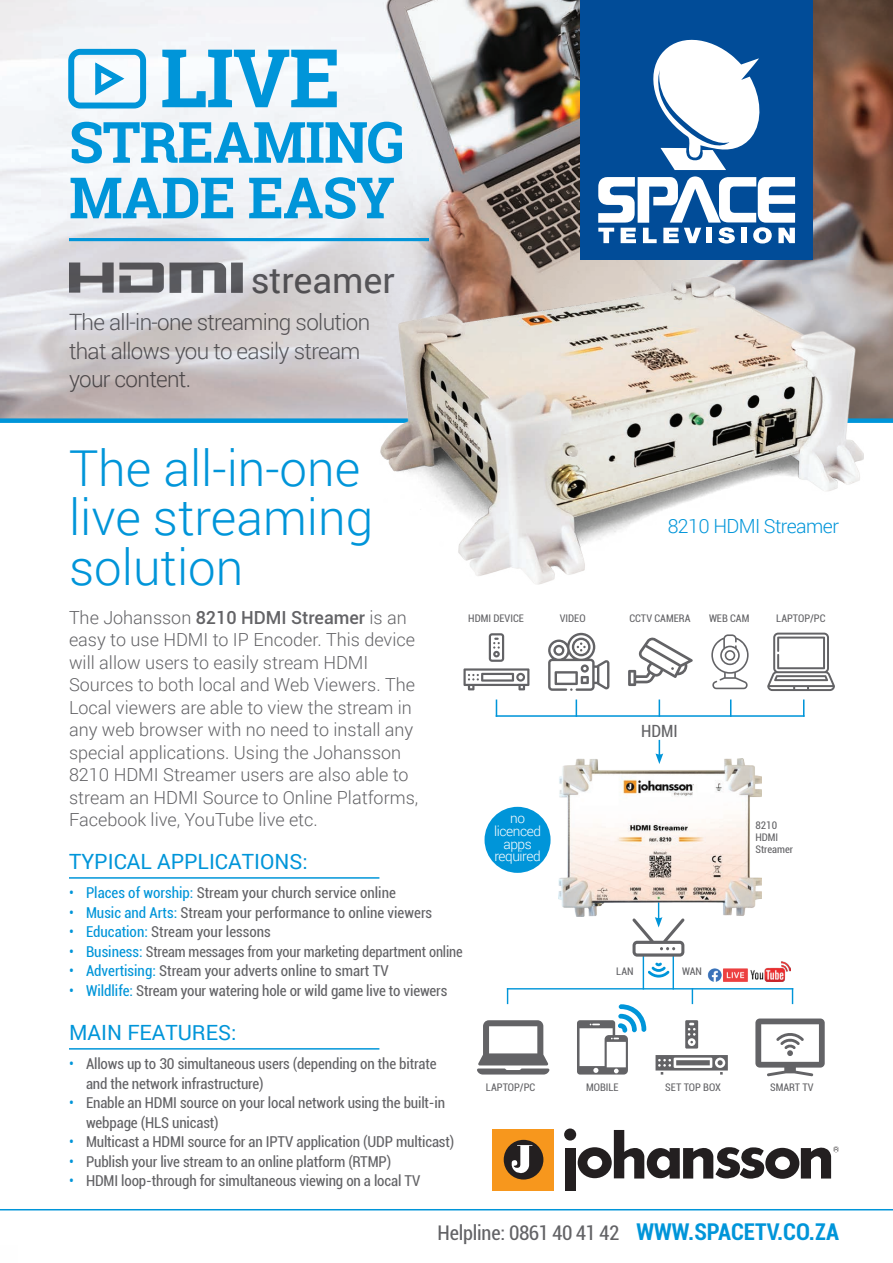
<style>
.page{position:relative;width:893px;height:1263px;background:#fff}
.page>*{position:absolute;margin:0;border:0;box-sizing:border-box;transform-origin:0 0}
.t1{font:700 81px "Roboto Slab";color:#0095d9}
.t2{font:700 57px/55.5px "Roboto Slab";letter-spacing:-.02em;color:#0095d9}
.t3{font:300 49.5px/49.5px "Roboto";color:#0095d9}
.t4{font:36px "Roboto";color:#636366}
.t5{font:300 22.5px/28.5px "Roboto";letter-spacing:-.03em;color:#636366}
.t6{font:21px "Roboto";color:#0095d9}
.t7{font:condensed 20.25px "Roboto";letter-spacing:-.01em;color:#636366}
.t8{font:300 19.5px "Roboto";letter-spacing:-.03em;color:#0095d9}
.t9{font:300 18px/22.5px "Roboto";color:#636366}
.t10{font:condensed 16.8px "Roboto";color:#636366}
.t11{font:condensed 15px/19.5px "Roboto";letter-spacing:-.01em;color:#636366}
.t12{font:condensed 15px "Roboto";letter-spacing:-.01em;color:#636366;scale:.96 1}
.t13{font:300 13.65px/12.6px "Roboto";letter-spacing:-.03em;color:#fff;text-align:center}
.t14{font:condensed 10.5px/12px "Roboto";color:#636366}
.s1{font-weight:500}
.s2{color:#0095d9}
.s3{font-weight:700;font-size:23.1px;color:#0095d9}
</style>
<div class="page">
<img style="left:0;top:0;width:893px;height:418px">
<hr style="left:0;top:1209px;width:893px;height:1px;background:#0095d9">
<div style="left:0;top:418px;width:893px;height:5px;background:#0095d9"></div>
<hr style="left:69px;top:1048px;width:310px;height:1px;background:#0095d9">
<hr style="left:69px;top:877px;width:310px;height:2px;background:#0095d9">
<hr style="left:69px;top:238px;width:360px;height:3px;background:#0095d9">
<div style="left:580px;top:0;width:233px;height:259px;background:#014c98"></div>
<svg style="left:598px;top:176px;width:197px;height:67px"></svg>
<svg style="left:653px;top:39px;width:107px;height:131px"></svg>
<img style="left:379px;top:274px;width:484px;height:311px">
<svg style="left:68px;top:48px;width:79px;height:61px"></svg>
<div style="left:493px;top:1129px;width:61px;height:62px;background:#f7971d"></div>
<div style="left:504px;top:1140px;width:39px;height:39px;background:#231f20;border-radius:50%"></div>
<svg style="left:511px;top:1145px;width:21px;height:29px"></svg>
<div style="left:565px;top:1148px;width:10px;height:42px;background:#231f20"></div>
<div style="left:564px;top:1128px;width:12px;height:12px;background:#231f20;border-radius:50%"></div>
<svg style="left:578px;top:1130px;width:261px;height:49px"></svg>
<svg style="left:69px;top:262px;width:174px;height:31px;background:#8d8d91"></svg>
<div style="left:484px;top:807px;width:67px;height:66px;background:#0095d9;border-radius:50%"></div>
<svg style="left:767px;top:633px;width:68px;height:58px"></svg>
<svg style="left:711px;top:634px;width:38px;height:55px"></svg>
<svg style="left:628px;top:637px;width:65px;height:49px"></svg>
<svg style="left:548px;top:633px;width:61px;height:58px"></svg>
<svg style="left:463px;top:633px;width:66px;height:57px"></svg>
<hr style="left:496px;top:715px;width:308px;height:2px;background:#0095d9">
<svg style="left:496px;top:699px;width:1px;height:18px"></svg>
<svg style="left:576px;top:699px;width:1px;height:18px"></svg>
<svg style="left:659px;top:699px;width:1px;height:18px"></svg>
<svg style="left:655px;top:740px;width:8px;height:19px"></svg>
<svg style="left:730px;top:699px;width:1px;height:18px"></svg>
<svg style="left:803px;top:699px;width:1px;height:18px"></svg>
<svg style="left:755px;top:1018px;width:70px;height:58px"></svg>
<svg style="left:477px;top:1020px;width:72px;height:54px"></svg>
<svg style="left:655px;top:1020px;width:73px;height:54px"></svg>
<svg style="left:577px;top:1004px;width:69px;height:70px"></svg>
<hr style="left:507px;top:988px;width:286px;height:1px;background:#0095d9">
<svg style="left:507px;top:989px;width:1px;height:15px"></svg>
<hr style="left:643px;top:955px;width:1px;height:34px;background:#0095d9">
<hr style="left:673px;top:955px;width:1px;height:34px;background:#0095d9">
<svg style="left:692px;top:989px;width:1px;height:15px"></svg>
<svg style="left:792px;top:989px;width:1px;height:15px"></svg>
<svg style="left:632px;top:916px;width:53px;height:61px"></svg>
<img style="left:559px;top:759px;width:202px;height:157px">
<img style="left:708px;top:968px;width:40px;height:14px">
<img style="left:751px;top:962px;width:40px;height:20px">
<h1 class="t1" style="left:160px;top:22px;width:182px">LIVE</h1>
<h2 class="t2" style="left:69px;top:114px;width:337px">STREAMING<br>MADE EASY</h2>
<h3 class="t4" style="left:250px;top:255px;width:146px">streamer</h3>
<h3 class="t5" style="left:69px;top:307px;width:303px">The all-in-one streaming solution that allows you to easily stream your content.</h3>
<h3 class="t3" style="left:69px;top:442px;width:306px">The all-in-one live streaming solution</h3>
<p class="t9" style="left:69px;top:605px;width:351px">The Johansson <span class="s1">8210 HDMI Streamer</span> is an easy to use HDMI to IP Encoder. This device will allow users to easily stream HDMI Sources to both local and Web Viewers. The Local viewers are able to view the stream in any web browser with no need to install any special applications. Using the Johansson 8210 HDMI Streamer users are also able to stream an HDMI Source to Online Platforms, Facebook live, YouTube live etc.</p>
<p class="t14" style="left:468px;top:612px;width:57px">HDMI DEVICE</p>
<p class="t13" style="left:494px;top:812px;width:48px">no licenced apps required</p>
<h3 class="t6" style="left:69px;top:847px;width:240px">TYPICAL APPLICATIONS:</h3>
<p class="t11" style="left:69px;top:883px;width:328px"><span class="s2">• Places of worship:</span> Stream your church service online</p>
<p class="t11" style="left:69px;top:902px;width:365px"><span class="s2">• Music and Arts:</span> Stream your performance to online viewers</p>
<p class="t11" style="left:69px;top:922px;width:203px"><span class="s2">• Education:</span> Stream your lessons</p>
<p class="t12" style="left:69px;top:941px;width:412px"><span class="s2">• Business:</span> Stream messages from your marketing department online</p>
<p class="t11" style="left:69px;top:961px;width:321px"><span class="s2">• Advertising:</span> Stream your adverts online to smart TV</p>
<p class="t11" style="left:69px;top:980px;width:380px"><span class="s2">• Wildlife:</span> Stream your watering hole or wild game live to viewers</p>
<h3 class="t6" style="left:69px;top:1018px;width:169px">MAIN FEATURES:</h3>
<p class="t11" style="left:86px;top:1053px;width:352px;text-indent:-17px"><span class="s2">•</span> Allows up to 30 simultaneous users (depending on the bitrate and the network infrastructure)</p>
<p class="t11" style="left:86px;top:1092px;width:361px;text-indent:-17px"><span class="s2">•</span> Enable an HDMI source on your local network using the built-in webpage (HLS unicast)</p>
<p class="t11" style="left:69px;top:1131px;width:387px"><span class="s2">•</span> Multicast a HDMI source for an IPTV application (UDP multicast)</p>
<p class="t11" style="left:69px;top:1151px;width:324px"><span class="s2">•</span> Publish your live stream to an online platform (RTMP)</p>
<p class="t11" style="left:69px;top:1170px;width:353px"><span class="s2">•</span> HDMI loop-through for simultaneous viewing on a local TV</p>
<p class="t14" style="left:486px;top:1080px;width:51px">LAPTOP/PC</p>
<p class="t14" style="left:560px;top:612px;width:27px">VIDEO</p>
<h3 class="t8" style="left:668px;top:513px;width:173px">8210 HDMI Streamer</h3>
<p class="t14" style="left:629px;top:612px;width:62px">CCTV CAMERA</p>
<p class="t14" style="left:709px;top:612px;width:42px">WEB CAM</p>
<p class="t14" style="left:776px;top:612px;width:51px">LAPTOP/PC</p>
<p class="t10" style="left:641px;top:719px;width:38px">HDMI</p>
<p class="t14" style="left:755px;top:818px;width:39px">8210<br>HDMI<br>Streamer</p>
<p class="t14" style="left:616px;top:964px;width:19px">LAN</p>
<p class="t14" style="left:682px;top:964px;width:21px">WAN</p>
<p class="t14" style="left:586px;top:1080px;width:34px">MOBILE</p>
<p class="t14" style="left:665px;top:1080px;width:57px">SET TOP BOX</p>
<p class="t14" style="left:770px;top:1080px;width:45px">SMART TV</p>
<h3 class="t7" style="left:437px;top:1219px;width:403px">Helpline: 0861 40 41 42 <span class="s3">WWW.SPACETV.CO.ZA</span></h3>
</div>
